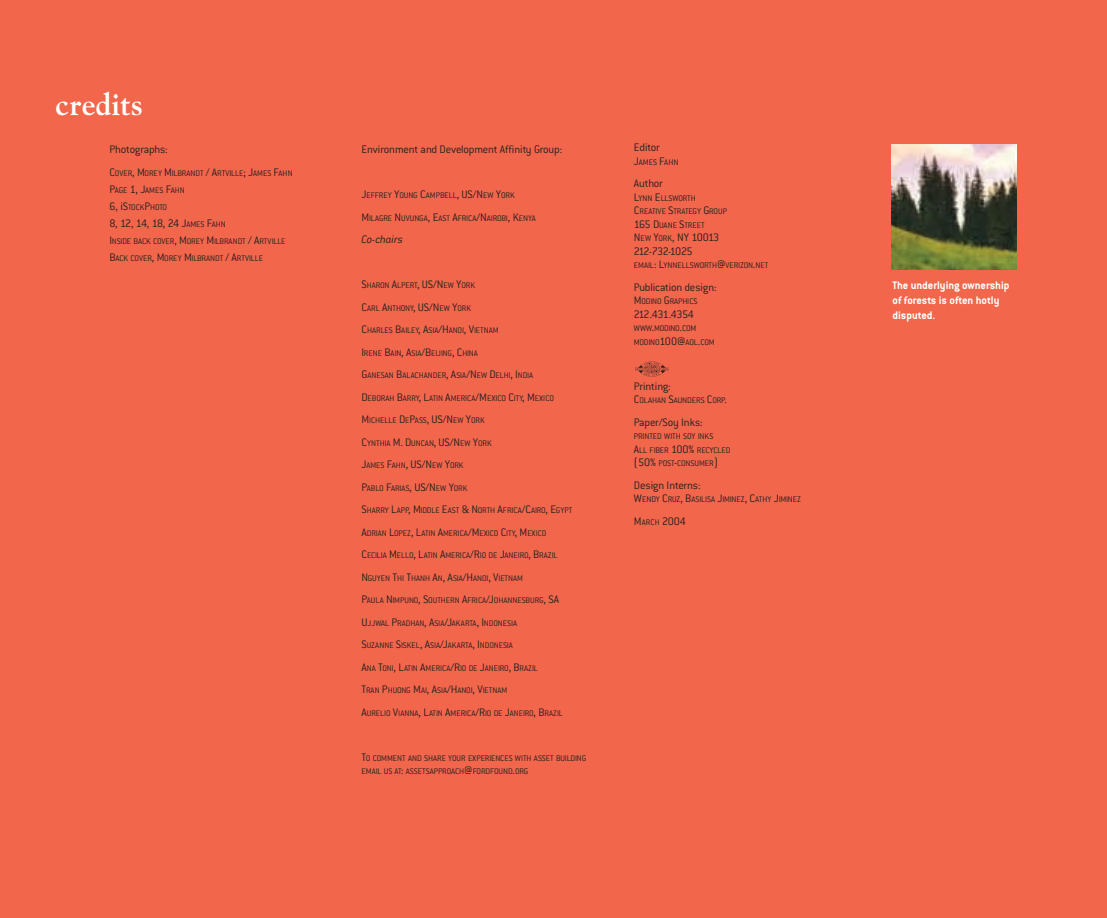
<style>
.page{position:relative;width:1107px;height:918px;background:#fff}
.page>*{position:absolute;margin:0;border:0;box-sizing:border-box;transform-origin:0 0}
.t1{font:700 31.5px "Goudy";color:#fff}
.t2{font:300 12px "Conduit ITC";letter-spacing:-.015em;color:#231f20}
.t3{font:700 12px/15px "Conduit ITC";color:#fff}
.t4{font:300 12px/13.5px "Conduit ITC";letter-spacing:-.06em;color:#231f20}
.t5{font:300 12px "Conduit ITC";letter-spacing:-.05em;color:#231f20}
.t6{font:italic 300 12px "Conduit ITC";letter-spacing:-.005em;color:#231f20}
.t7{font:300 9px/13.5px "Conduit ITC";color:#231f20}
.t8{font:300 9px/13.5px "Conduit ITC";letter-spacing:-.025em;color:#231f20}
.t9{font:300 9px "Conduit ITC";letter-spacing:-.02em;color:#231f20}
.s1{font-size:12px}
.s2{font-size:9px}
</style>
<div class="page">
<div style="left:0;top:0;width:1107px;height:917px;background:#f2664c"></div>
<img style="left:891px;top:144px;width:126px;height:126px">
<svg style="left:635px;top:361px;width:33px;height:16px"></svg>
<p class="t1" style="left:56px;top:91px;width:89px">credits</p>
<p class="t2" style="left:110px;top:145px;width:60px">Photographs:</p>
<p class="t7" style="left:110px;top:165px;width:185px;line-height:17.1px"><span class="s1">C</span>OVER<span class="s1">, M</span>OREY <span class="s1">M</span>ILBRANDT <span class="s1">/ A</span>RTVILLE<span class="s1">; J</span>AMES <span class="s1">F</span>AHN<br><span class="s1">P</span>AGE <span class="s1">1, J</span>AMES <span class="s1">F</span>AHN<br><span class="s1">6, iS</span>TOCK<span class="s1">P</span>HOTO</p>
<p class="t2" style="left:110px;top:219px;width:118px">8, 12, 14, 18, 24 J<span class="s2">AMES</span> F<span class="s2">AHN</span></p>
<p class="t7" style="left:110px;top:233px;width:178px;line-height:17px"><span class="s1">I</span>NSIDE BACK COVER<span class="s1">, M</span>OREY <span class="s1">M</span>ILBRANDT <span class="s1">/ A</span>RTVILLE<br><span class="s1">B</span>ACK COVER<span class="s1">, M</span>OREY <span class="s1">M</span>ILBRANDT <span class="s1">/ A</span>RTVILLE</p>
<p class="t2" style="left:362px;top:145px;width:202px">Environment and Development Affinity Group:</p>
<p class="t7" style="left:362px;top:189px;width:155px"><span class="s1">J</span>EFFREY <span class="s1">Y</span>OUNG <span class="s1">C</span>AMPBELL<span class="s1">, US/N</span>EW <span class="s1">Y</span>ORK</p>
<p class="t7" style="left:362px;top:212px;width:176px"><span class="s1">M</span>ILAGRE <span class="s1">N</span>UVUNGA<span class="s1">, E</span>AST <span class="s1">A</span>FRICA<span class="s1">/N</span>AIROBI<span class="s1">, K</span>ENYA</p>
<p class="t6" style="left:362px;top:235px;width:43px">Co-chairs</p>
<p class="t7" style="left:362px;top:279px;width:115px"><span class="s1">S</span>HARON <span class="s1">A</span>LPERT<span class="s1">, US/N</span>EW <span class="s1">Y</span>ORK</p>
<p class="t7" style="left:362px;top:302px;width:111px"><span class="s1">C</span>ARL <span class="s1">A</span>NTHONY<span class="s1">, US/N</span>EW <span class="s1">Y</span>ORK</p>
<p class="t7" style="left:362px;top:324px;width:139px"><span class="s1">C</span>HARLES <span class="s1">B</span>AILEY<span class="s1">, A</span>SIA<span class="s1">/H</span>ANOI<span class="s1">, V</span>IETNAM</p>
<p class="t7" style="left:362px;top:347px;width:118px"><span class="s1">I</span>RENE <span class="s1">B</span>AIN<span class="s1">, A</span>SIA<span class="s1">/B</span>EIJING<span class="s1">, C</span>HINA</p>
<p class="t7" style="left:362px;top:369px;width:173px"><span class="s1">G</span>ANESAN <span class="s1">B</span>ALACHANDER<span class="s1">, A</span>SIA<span class="s1">/N</span>EW <span class="s1">D</span>ELHI<span class="s1">, I</span>NDIA</p>
<p class="t7" style="left:362px;top:392px;width:194px"><span class="s1">D</span>EBORAH <span class="s1">B</span>ARRY<span class="s1">, L</span>ATIN <span class="s1">A</span>MERICA<span class="s1">/M</span>EXICO <span class="s1">C</span>ITY<span class="s1">, M</span>EXICO</p>
<p class="t7" style="left:362px;top:414px;width:125px"><span class="s1">M</span>ICHELLE <span class="s1">D</span>E<span class="s1">P</span>ASS<span class="s1">, US/N</span>EW <span class="s1">Y</span>ORK</p>
<p class="t7" style="left:362px;top:437px;width:132px"><span class="s1">C</span>YNTHIA <span class="s1">M. D</span>UNCAN<span class="s1">, US/N</span>EW <span class="s1">Y</span>ORK</p>
<p class="t7" style="left:362px;top:459px;width:104px"><span class="s1">J</span>AMES <span class="s1">F</span>AHN<span class="s1">, US/N</span>EW <span class="s1">Y</span>ORK</p>
<p class="t7" style="left:362px;top:482px;width:108px"><span class="s1">P</span>ABLO <span class="s1">F</span>ARIAS<span class="s1">, US/N</span>EW <span class="s1">Y</span>ORK</p>
<p class="t7" style="left:362px;top:504px;width:212px"><span class="s1">S</span>HARRY <span class="s1">L</span>APP<span class="s1">, M</span>IDDLE <span class="s1">E</span>AST <span class="s1">&amp; N</span>ORTH <span class="s1">A</span>FRICA<span class="s1">/C</span>AIRO<span class="s1">, E</span>GYPT</p>
<p class="t7" style="left:362px;top:527px;width:186px"><span class="s1">A</span>DRIAN <span class="s1">L</span>OPEZ<span class="s1">, L</span>ATIN <span class="s1">A</span>MERICA<span class="s1">/M</span>EXICO <span class="s1">C</span>ITY<span class="s1">, M</span>EXICO</p>
<p class="t7" style="left:362px;top:549px;width:198px"><span class="s1">C</span>ECILIA <span class="s1">M</span>ELLO<span class="s1">, L</span>ATIN <span class="s1">A</span>MERICA<span class="s1">/R</span>IO DE <span class="s1">J</span>ANEIRO<span class="s1">, B</span>RAZIL</p>
<p class="t7" style="left:362px;top:572px;width:163px"><span class="s1">N</span>GUYEN <span class="s1">T</span>HI <span class="s1">T</span>HANH <span class="s1">A</span>N<span class="s1">, A</span>SIA<span class="s1">/H</span>ANOI<span class="s1">, V</span>IETNAM</p>
<p class="t7" style="left:362px;top:594px;width:199px"><span class="s1">P</span>AULA <span class="s1">N</span>IMPUNO<span class="s1">, S</span>OUTHERN <span class="s1">A</span>FRICA<span class="s1">/J</span>OHANNESBURG<span class="s1">, SA</span></p>
<p class="t7" style="left:361px;top:617px;width:157px"><span class="s1">U</span>JJWAL <span class="s1">P</span>RADHAN<span class="s1">, A</span>SIA<span class="s1">/J</span>AKARTA<span class="s1">, I</span>NDONESIA</p>
<p class="t7" style="left:362px;top:639px;width:153px"><span class="s1">S</span>UZANNE <span class="s1">S</span>ISKEL<span class="s1">, A</span>SIA<span class="s1">/J</span>AKARTA<span class="s1">, I</span>NDONESIA</p>
<p class="t7" style="left:362px;top:662px;width:178px"><span class="s1">A</span>NA <span class="s1">T</span>ONI<span class="s1">, L</span>ATIN <span class="s1">A</span>MERICA<span class="s1">/R</span>IO DE <span class="s1">J</span>ANEIRO<span class="s1">, B</span>RAZIL</p>
<p class="t7" style="left:362px;top:684px;width:147px"><span class="s1">T</span>RAN <span class="s1">P</span>HUONG <span class="s1">M</span>AI<span class="s1">, A</span>SIA<span class="s1">/H</span>ANOI<span class="s1">, V</span>IETNAM</p>
<p class="t7" style="left:362px;top:707px;width:203px"><span class="s1">A</span>URELIO <span class="s1">V</span>IANNA<span class="s1">, L</span>ATIN <span class="s1">A</span>MERICA<span class="s1">/R</span>IO DE <span class="s1">J</span>ANEIRO<span class="s1">, B</span>RAZIL</p>
<p class="t7" style="left:361px;top:752px;width:226px"><span class="s1">T</span>O COMMENT AND SHARE YOUR EXPERIENCES WITH ASSET BUILDING<br>EMAIL US AT<span class="s1">:</span> ASSETSAPPROACH<span class="s1">@</span>FORDFOUND<span class="s1">.</span>ORG</p>
<p class="t2" style="left:634px;top:144px;width:27px">Editor</p>
<p class="t7" style="left:634px;top:156px;width:46px"><span class="s1">J</span>AMES <span class="s1">F</span>AHN</p>
<p class="t2" style="left:634px;top:180px;width:30px">Author</p>
<p class="t7" style="left:634px;top:192px;width:95px"><span class="s1">L</span>YNN <span class="s1">E</span>LLSWORTH<br><span class="s1">C</span>REATIVE <span class="s1">S</span>TRATEGY <span class="s1">G</span>ROUP<br><span class="s1">165 D</span>UANE <span class="s1">S</span>TREET</p>
<p class="t4" style="left:634px;top:232px;width:87px">N<span class="s2">EW</span> Y<span class="s2">ORK</span>, NY 10013<br>212-732-1025</p>
<p class="t7" style="left:634px;top:260px;width:136px">EMAIL<span class="s1">: L</span>YNNELLSWORTH<span class="s1">@</span>VERIZON<span class="s1">.</span>NET</p>
<p class="t2" style="left:634px;top:283px;width:84px">Publication design:</p>
<p class="t9" style="left:634px;top:298px;width:65px"><span class="s1">M</span>ODINO <span class="s1">G</span>RAPHICS</p>
<p class="t5" style="left:634px;top:310px;width:61px">212.431.4354</p>
<p class="t8" style="left:634px;top:323px;width:82px">WWW<span class="s1">.</span>MODINO<span class="s1">.</span>COM<br>MODINO<span class="s1">100@</span>AOL<span class="s1">.</span>COM</p>
<p class="t2" style="left:634px;top:382px;width:38px">Printing:</p>
<p class="t7" style="left:634px;top:395px;width:95px"><span class="s1">C</span>OLAHAN <span class="s1">S</span>AUNDERS <span class="s1">C</span>ORP<span class="s1">.</span></p>
<p class="t2" style="left:634px;top:418px;width:70px">Paper/Soy Inks:</p>
<p class="t7" style="left:634px;top:431px;width:98px">PRINTED WITH SOY INKS<br><span class="s1">A</span>LL FIBER <span class="s1">100%</span> RECYCLED <span class="s1">(50%</span> POST<span class="s1">-</span>CONSUMER<span class="s1">)</span></p>
<p class="t2" style="left:634px;top:481px;width:68px">Design Interns:</p>
<p class="t7" style="left:634px;top:494px;width:169px"><span class="s1">W</span>ENDY <span class="s1">C</span>RUZ<span class="s1">, B</span>ASILISA <span class="s1">J</span>IMINEZ<span class="s1">, C</span>ATHY <span class="s1">J</span>IMINEZ</p>
<p class="t2" style="left:634px;top:517px;width:54px">M<span class="s2">ARCH</span> 2004</p>
<p class="t3" style="left:892px;top:279px;width:119px">The underlying ownership of forests is often hotly disputed.</p>
</div>
